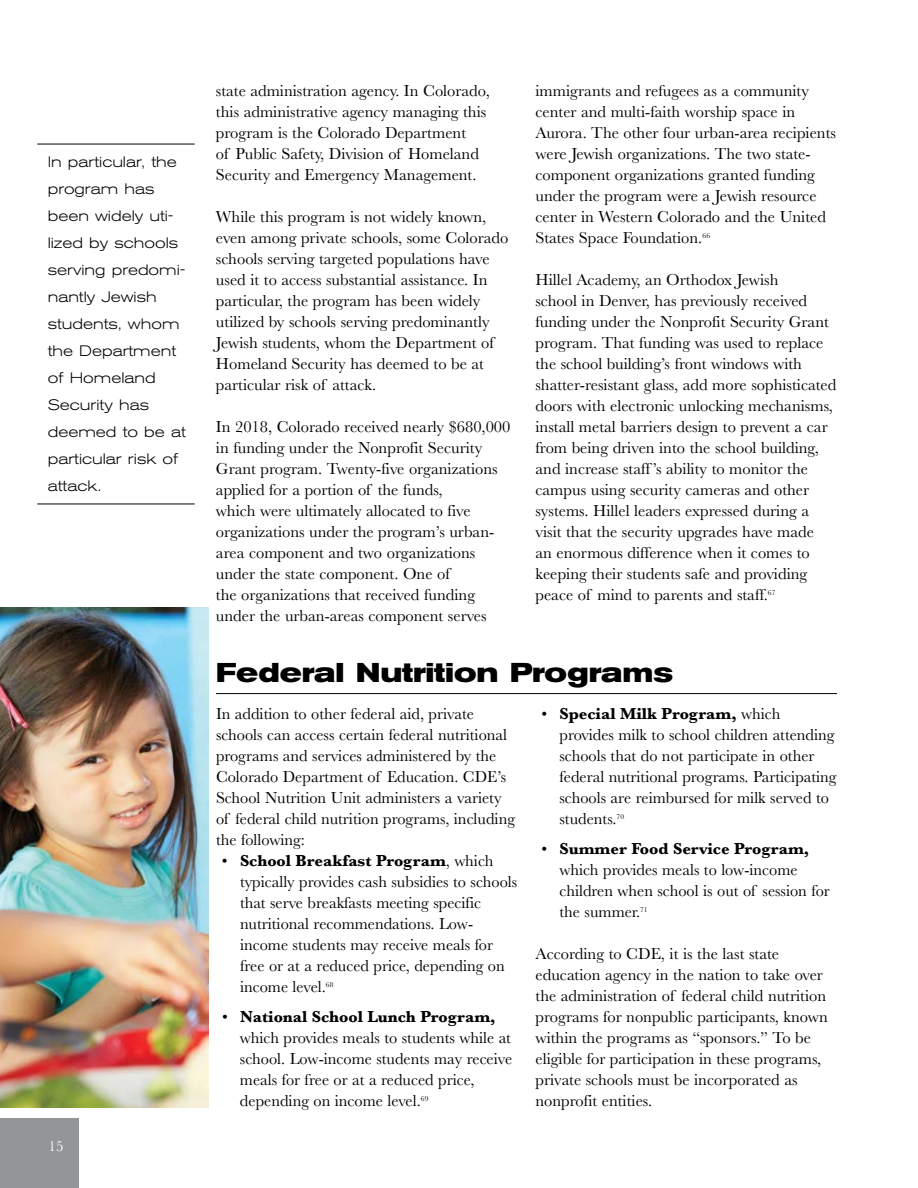
<style>
.page{position:relative;width:918px;height:1188px;background:#fff}
.page>*{position:absolute;margin:0;border:0;box-sizing:border-box;transform-origin:0 0}
.t1{font:700 expanded 27px "Akzidenz Grotesk BE";color:#000}
.t2{font:16.5px/21px "Baskerville";color:#000}
.t3{font:300 expanded 15px/27px "Akzidenz Grotesk BE";color:#000}
.t4{font:15px "Baskerville";color:#fff}
.s1{font-weight:700}
</style>
<div class="page">
<div style="left:0;top:1118px;width:79px;height:70px;background:#939598"></div>
<img style="left:0;top:608px;width:208px;height:499px">
<hr style="left:216px;top:693px;width:621px;height:1px;background:#000">
<hr style="left:37px;top:144px;width:158px;height:1px;background:#000">
<hr style="left:37px;top:504px;width:158px;height:1px;background:#000">
<p class="t3" style="left:48px;top:148px;width:139px">In particular, the program has been widely uti&shy;lized by schools serving predomi&shy;nantly Jewish students, whom the Department of Homeland<br>Security has deemed to be at particular risk of attack.</p>
<p class="t4" style="left:49px;top:1136px;width:16px">15</p>
<p class="t2" style="left:216px;top:80px;width:275px">state administration agency. In Colorado, this administrative agency managing this program is the Colorado Department<br>of Public Safety, Division of Homeland Security and Emergency Management.</p>
<p class="t2" style="left:216px;top:206px;width:294px">While this program is not widely known, even among private schools, some Colorado schools serving targeted populations have used it to access substantial assistance. In particular, the program has been widely utilized by schools serving predominantly Jewish students, whom the Department of Homeland Security has deemed to be at particular risk of attack.</p>
<p class="t2" style="left:216px;top:416px;width:296px">In 2018, Colorado received nearly $680,000 in funding under the Nonprofit Security Grant program. Twenty-five organizations applied for a portion of the funds,<br>which were ultimately allocated to five organizations under the program’s urban&shy;area component and two organizations under the state component. One of<br>the organizations that received funding under the urban-areas component serves</p>
<p class="t2" style="left:536px;top:80px;width:302px">immigrants and refugees as a community center and multi-faith worship space in Aurora. The other four urban-area recipients were Jewish organizations. The two state&shy;component organizations granted funding under the program were a Jewish resource center in Western Colorado and the United States Space Foundation.<sup>66</sup></p>
<p class="t2" style="left:536px;top:269px;width:302px">Hillel Academy, an Orthodox Jewish<br>school in Denver, has previously received funding under the Nonprofit Security Grant program. That funding was used to replace the school building’s front windows with shatter-resistant glass, add more sophisticated doors with electronic unlocking mechanisms, install metal barriers design to prevent a car from being driven into the school building, and increase staff ’s ability to monitor the campus using security cameras and other systems. Hillel leaders expressed during a visit that the security upgrades have made<br>an enormous difference when it comes to keeping their students safe and providing peace of mind to parents and staff.<sup>67</sup></p>
<h1 class="t1" style="left:216px;top:657px;width:459px">Federal Nutrition Programs</h1>
<p class="t2" style="left:216px;top:704px;width:301px">In addition to other federal aid, private schools can access certain federal nutritional programs and services administered by the Colorado Department of Education. CDE’s School Nutrition Unit administers a variety of federal child nutrition programs, including the following:</p>
<p class="t2" style="left:240px;top:851px;width:279px;text-indent:-18px">• <span class="s1">School Breakfast Program</span>, which typically provides cash subsidies to schools that serve breakfasts meeting specific nutritional recommendations. Low&shy;income students may receive meals for free or at a reduced price, depending on income level.<sup>68</sup></p>
<p class="t2" style="left:240px;top:1007px;width:274px;text-indent:-18px">• <span class="s1">National School Lunch Program, </span>which provides meals to students while at school. Low-income students may receive meals for free or at a reduced price, depending on income level.<sup>69</sup></p>
<p class="t2" style="left:560px;top:704px;width:279px;text-indent:-18px">• <span class="s1">Special Milk Program,</span> which provides milk to school children attending schools that do not participate in other federal nutritional programs. Participating schools are reimbursed for milk served to students.<sup>70</sup></p>
<p class="t2" style="left:560px;top:839px;width:272px;text-indent:-18px">• <span class="s1">Summer Food Service Program, </span>which provides meals to low-income children when school is out of session for the summer.<sup>71</sup></p>
<p class="t2" style="left:536px;top:944px;width:294px">According to CDE, it is the last state education agency in the nation to take over the administration of federal child nutrition programs for nonpublic participants, known within the programs as “sponsors.” To be eligible for participation in these programs, private schools must be incorporated as nonprofit entities.</p>
</div>
